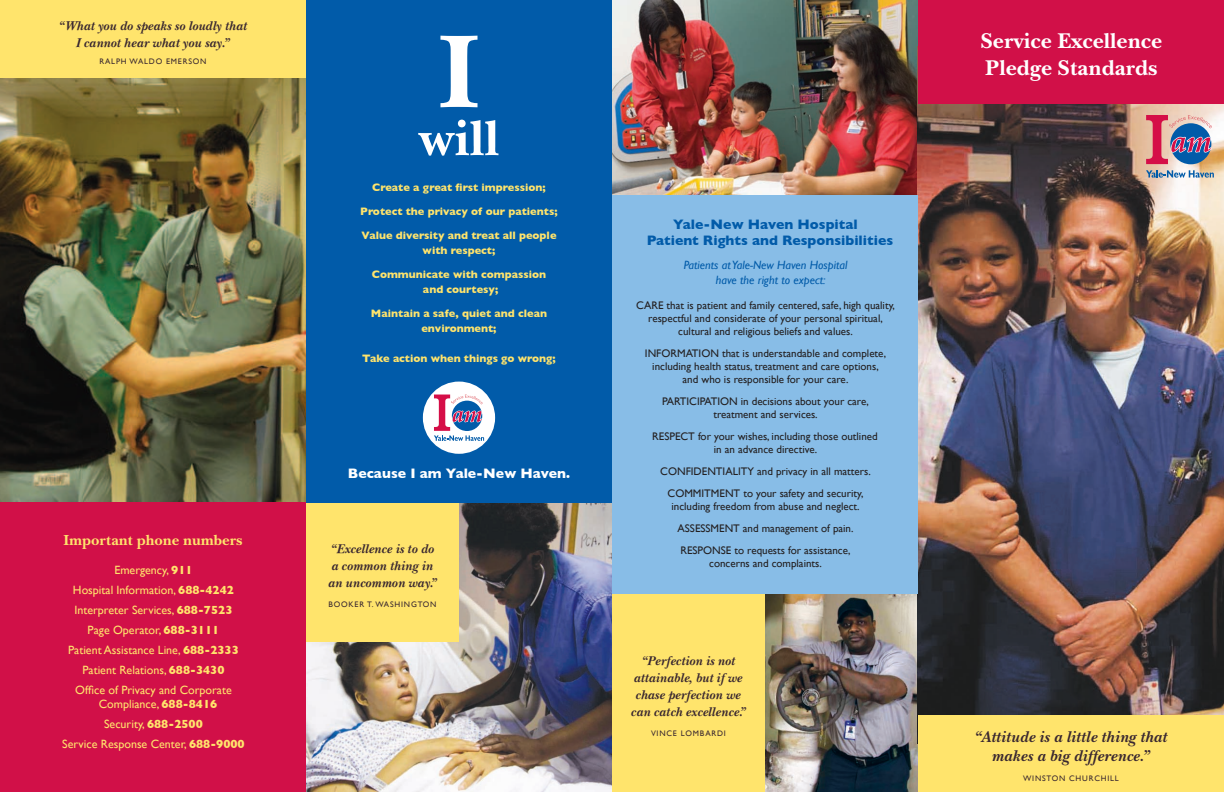
<style>
.page{position:relative;width:1224px;height:792px;background:#fff}
.page>*{position:absolute;margin:0;border:0;box-sizing:border-box;transform-origin:0 0}
.t1{font:107px "New Baskerville ITCTT Bold";color:#fff}
.t2{font:51px "New Baskerville ITCTT Bold";color:#fff}
.t3{font:700 22px/27px "New Baskerville ITC";color:#fff}
.t4{font:italic 700 16px/19.2px "New Baskerville ITC";color:#3a2830;text-align:center}
.Head{font:700 15px "New Baskerville ITC";color:#ffe46c}
.Tabs{font:700 14px/16px "Gill Sans";color:#015ba9}
.t5{font:700 14px "Gill Sans";color:#fff}
.t6{font:italic 13px/17px "New Baskerville ITCTT Bold";color:#3a2830;text-align:center}
.Tabs-2{font:12px/14px "Gill Sans";color:#ffe46c}
.Tabs-3{font:italic 12px/15px "Gill Sans";color:#015ba9}
.Tabs-4{font:11px/13px "Gill Sans";color:#231f20;text-align:center}
.t7{font:700 11px/15px "Gill Sans";color:#ffe46c;text-align:center}
.t8{font:8px "Gill Sans";letter-spacing:.1em;color:#3a2830}
.s1{font-weight:700}
</style>
<div class="page">
<img style="left:765px;top:594px;width:153px;height:198px">
<img style="left:612px;top:0;width:306px;height:195px">
<div style="left:0;top:0;width:306px;height:78px;background:#ffe46c"></div>
<img style="left:918px;top:104px;width:306px;height:612px">
<div style="left:918px;top:716px;width:306px;height:76px;background:#ffe46c"></div>
<svg style="left:1146px;top:170px;width:68px;height:8px"></svg>
<svg style="left:1146px;top:115px;width:67px;height:49px;background:#a47e98"></svg>
<img style="left:0;top:78px;width:306px;height:425px">
<img style="left:306px;top:503px;width:306px;height:289px">
<div style="left:0;top:503px;width:306px;height:289px;background:#d11048"></div>
<div style="left:306px;top:503px;width:153px;height:139px;background:#ffe46c"></div>
<div style="left:612px;top:195px;width:306px;height:399px;background:#88bde7"></div>
<div style="left:612px;top:594px;width:153px;height:198px;background:#ffe46c"></div>
<div style="left:918px;top:0;width:306px;height:104px;background:#d11048"></div>
<div style="left:306px;top:0;width:306px;height:503px;background:#015ba9"></div>
<div style="left:423px;top:382px;width:72px;height:72px;background:#fff;border-radius:50%"></div>
<svg style="left:434px;top:395px;width:50px;height:46px"></svg>
<p class="t6" style="left:59px;top:17px;width:190px">“What you do speaks so loudly that<br>I cannot hear what you say.”</p>
<p class="t8" style="left:100px;top:57px;width:108px">RALPH WALDO EMERSON</p>
<p class="Head" style="left:63px;top:531px;width:181px">Important phone numbers</p>
<p class="Tabs-2" style="left:114px;top:563px;width:80px">Emergency, <span class="s1">911</span></p>
<p class="Tabs-2" style="left:73px;top:583px;width:163px">Hospital Information, <span class="s1">688-4242</span></p>
<p class="Tabs-2" style="left:74px;top:603px;width:159px">Interpreter Services, <span class="s1">688-7523</span></p>
<p class="Tabs-2" style="left:88px;top:623px;width:133px">Page Operator, <span class="s1">688-3111</span></p>
<p class="Tabs-2" style="left:68px;top:643px;width:172px">Patient Assistance Line, <span class="s1">688-2333</span></p>
<p class="Tabs-2" style="left:82px;top:663px;width:144px">Patient Relations, <span class="s1">688-3430</span></p>
<p class="Tabs-2" style="left:99px;top:683px;width:135px;text-indent:-24px">Office of Privacy and Corporate<br>Compliance, <span class="s1">688-8416</span></p>
<p class="Tabs-2" style="left:104px;top:717px;width:100px">Security, <span class="s1">688-2500</span></p>
<p class="Tabs-2" style="left:62px;top:737px;width:184px">Service Response Center, <span class="s1">688-9000</span></p>
<p class="t1" style="left:438px;top:9px;width:43px">I</p>
<p class="t2" style="left:419px;top:108px;width:82px">will</p>
<p class="t7" style="left:372px;top:180px;width:175px">Create a great first impression;</p>
<p class="t7" style="left:360px;top:204px;width:199px">Protect the privacy of our patients;</p>
<p class="t7" style="left:361px;top:228px;width:197px">Value diversity and treat all people with respect;</p>
<p class="t7" style="left:372px;top:267px;width:176px">Communicate with compassion and courtesy;</p>
<p class="t7" style="left:371px;top:306px;width:178px">Maintain a safe, quiet and clean environment;</p>
<p class="t7" style="left:362px;top:351px;width:195px">Take action when things go wrong;</p>
<p class="t5" style="left:348px;top:465px;width:224px">Because I am Yale-New Haven.</p>
<p class="t6" style="left:328px;top:541px;width:110px;text-align:left">“Excellence is to do a common thing in an uncommon way.”</p>
<p class="t8" style="left:328px;top:600px;width:110px">BOOKER T. WASHINGTON</p>
<p class="Tabs" style="left:647px;top:217px;width:248px;text-indent:26px">Yale-New Haven Hospital<br>Patient Rights and Responsibilities</p>
<p class="Tabs-3" style="left:716px;top:258px;width:133px;text-indent:-32px">Patients at Yale-New Haven Hospital have the right to expect:</p>
<p class="Tabs-4" style="left:636px;top:299px;width:261px">CARE that is patient and family centered, safe, high quality, respectful and considerate of your personal spiritual, cultural and religious beliefs and values.</p>
<p class="Tabs-4" style="left:645px;top:347px;width:243px">INFORMATION that is understandable and complete, including health status, treatment and care options, and who is responsible for your care.</p>
<p class="Tabs-4" style="left:662px;top:395px;width:208px">PARTICIPATION in decisions about your care, treatment and services.</p>
<p class="Tabs-4" style="left:652px;top:430px;width:227px">RESPECT for your wishes, including those outlined in an advance directive.</p>
<p class="Tabs-4" style="left:660px;top:465px;width:212px">CONFIDENTIALITY and privacy in all matters.</p>
<p class="Tabs-4" style="left:668px;top:487px;width:197px">COMMITMENT to your safety and security, including freedom from abuse and neglect.</p>
<p class="Tabs-4" style="left:678px;top:522px;width:177px">ASSESSMENT and management of pain.</p>
<p class="Tabs-4" style="left:680px;top:544px;width:172px">RESPONSE to requests for assistance, concerns and complaints.</p>
<p class="t6" style="left:631px;top:652px;width:116px">“Perfection is not attainable, but if we chase perfection we can catch excellence.”</p>
<p class="t8" style="left:651px;top:729px;width:76px">VINCE LOMBARDI</p>
<p class="t3" style="left:981px;top:28px;width:183px">Service Excellence<br>Pledge Standards</p>
<p class="t4" style="left:974px;top:727px;width:195px">“Attitude is a little thing that makes a big difference.”</p>
<p class="t8" style="left:1023px;top:773px;width:97px">WINSTON CHURCHILL</p>
</div>
